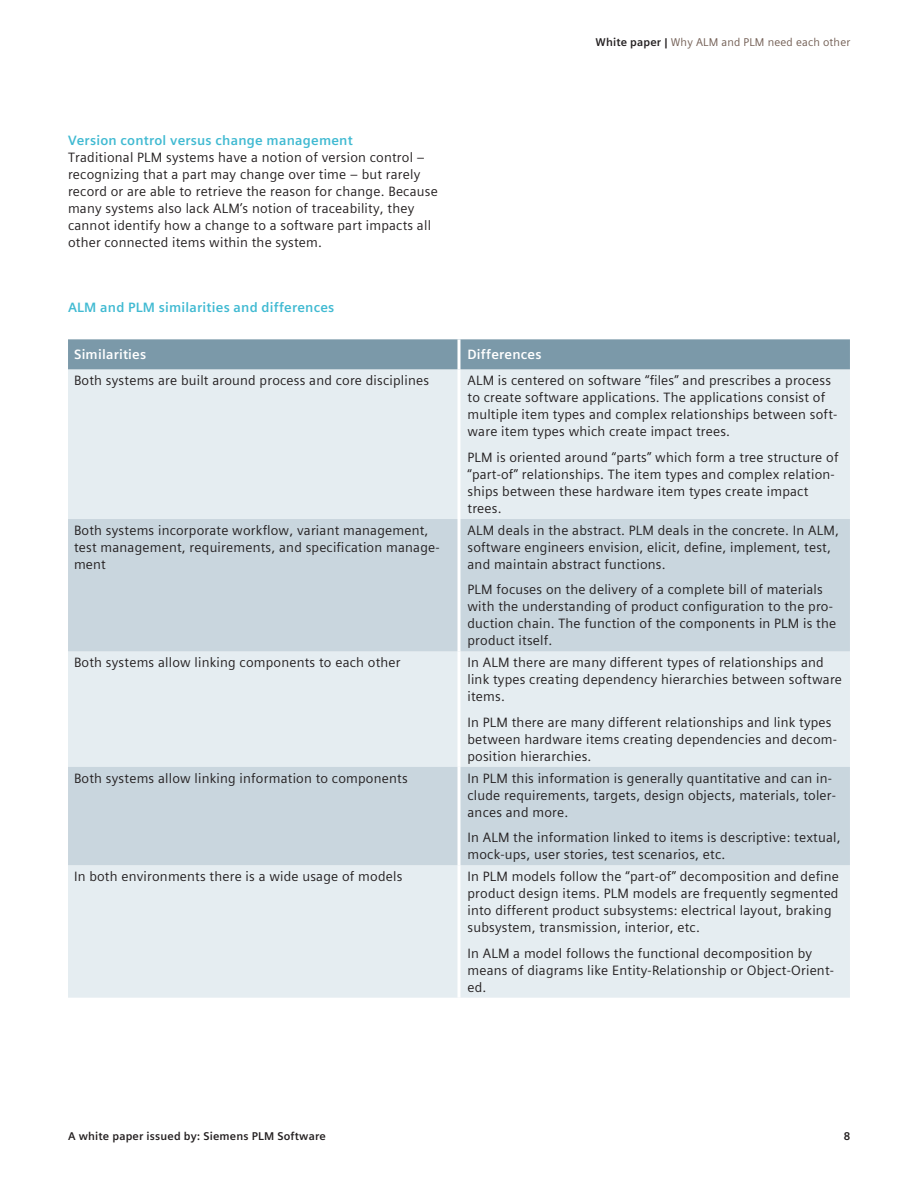
<style>
.page{position:relative;width:918px;height:1188px;background:#fff}
.page>*{position:absolute;margin:0;border:0;box-sizing:border-box;transform-origin:0 0}
.t1{font:13.5px/17px "Siemens Sans Global";letter-spacing:.015em;color:#231f20}
.t2{font:700 13.5px "Siemens Sans Global";letter-spacing:.015em;color:#41bad2}
.t3{font:700 13.5px "Siemens Sans Global";letter-spacing:.015em;color:#fff}
.t4{font:700 11.25px "Siemens Sans Global";letter-spacing:.015em;color:#231f20}
.t5{font:11.25px "Siemens Sans Global";letter-spacing:.015em;color:#725e54}
.s1{font-weight:700;color:#231f20}
</style>
<div class="page">
<div style="left:68px;top:339px;width:782px;height:31px;background:#7b99a9"></div>
<div style="left:68px;top:370px;width:782px;height:628px;background:#e5edf1"></div>
<svg style="left:68px;top:519px;width:782px;height:346px;background:#d2dde4"></svg>
<hr style="left:457px;top:370px;width:3px;height:149px;background:#fff">
<hr style="left:457px;top:519px;width:3px;height:132px;background:#fff">
<hr style="left:457px;top:651px;width:3px;height:116px;background:#fff">
<hr style="left:457px;top:767px;width:3px;height:98px;background:#fff">
<hr style="left:457px;top:865px;width:3px;height:133px;background:#fff">
<hr style="left:457px;top:339px;width:3px;height:31px;background:#fff">
<p class="t2" style="left:68px;top:130px;width:286px">Version control versus change management</p>
<p class="t1" style="left:68px;top:149px;width:371px">Traditional PLM systems have a notion of version control – recognizing that a part may change over time – but rarely record or are able to retrieve the reason for change. Because many systems also lack ALM’s notion of traceability, they cannot identify how a change to a software part impacts all other connected items within the system.</p>
<p class="t5" style="left:595px;top:34px;width:256px"><span class="s1">White paper |</span> Why ALM and PLM need each other</p>
<p class="t2" style="left:68px;top:297px;width:268px">ALM and PLM similarities and differences</p>
<p class="t3" style="left:74px;top:344px;width:74px">Similarities</p>
<p class="t3" style="left:468px;top:344px;width:76px">Differences</p>
<p class="t1" style="left:74px;top:372px;width:357px">Both systems are built around process and core disciplines</p>
<p class="t1" style="left:468px;top:372px;width:371px">ALM is centered on software “files” and prescribes a process to create software applications. The applications consist of multiple item types and complex relationships between soft&shy;ware item types which create impact trees.</p>
<p class="t1" style="left:468px;top:449px;width:373px">PLM is oriented around “parts” which form a tree structure of “part-of” relationships. The item types and complex relation&shy;ships between these hardware item types create impact trees.</p>
<p class="t1" style="left:74px;top:522px;width:367px">Both systems incorporate workflow, variant management, test management, requirements, and specification manage&shy;ment</p>
<p class="t1" style="left:468px;top:522px;width:373px">ALM deals in the abstract. PLM deals in the concrete. In ALM, software engineers envision, elicit, define, implement, test, and maintain abstract functions.</p>
<p class="t1" style="left:468px;top:581px;width:370px">PLM focuses on the delivery of a complete bill of materials with the understanding of product configuration to the pro&shy;duction chain. The function of the components in PLM is the product itself.</p>
<p class="t1" style="left:74px;top:654px;width:328px">Both systems allow linking components to each other</p>
<p class="t1" style="left:468px;top:654px;width:376px">In ALM there are many different types of relationships and link types creating dependency hierarchies between software items.</p>
<p class="t1" style="left:468px;top:714px;width:371px">In PLM there are many different relationships and link types between hardware items creating dependencies and decom&shy;position hierarchies.</p>
<p class="t1" style="left:74px;top:770px;width:335px">Both systems allow linking information to components</p>
<p class="t1" style="left:468px;top:770px;width:370px">In PLM this information is generally quantitative and can in&shy;clude requirements, targets, design objects, materials, toler&shy;ances and more.</p>
<p class="t1" style="left:468px;top:829px;width:375px">In ALM the information linked to items is descriptive: textual, mock-ups, user stories, test scenarios, etc.</p>
<p class="t1" style="left:74px;top:868px;width:330px">In both environments there is a wide usage of models</p>
<p class="t1" style="left:468px;top:868px;width:373px">In PLM models follow the “part-of” decomposition and define product design items. PLM models are frequently segmented into different product subsystems: electrical layout, braking subsystem, transmission, interior, etc.</p>
<p class="t1" style="left:468px;top:945px;width:368px">In ALM a model follows the functional decomposition by means of diagrams like Entity-Relationship or Object-Orient&shy;ed.</p>
<p class="t4" style="left:68px;top:1127px;width:259px">A white paper issued by: Siemens PLM Software</p>
<p class="t4" style="left:844px;top:1127px;width:8px">8</p>
</div>
